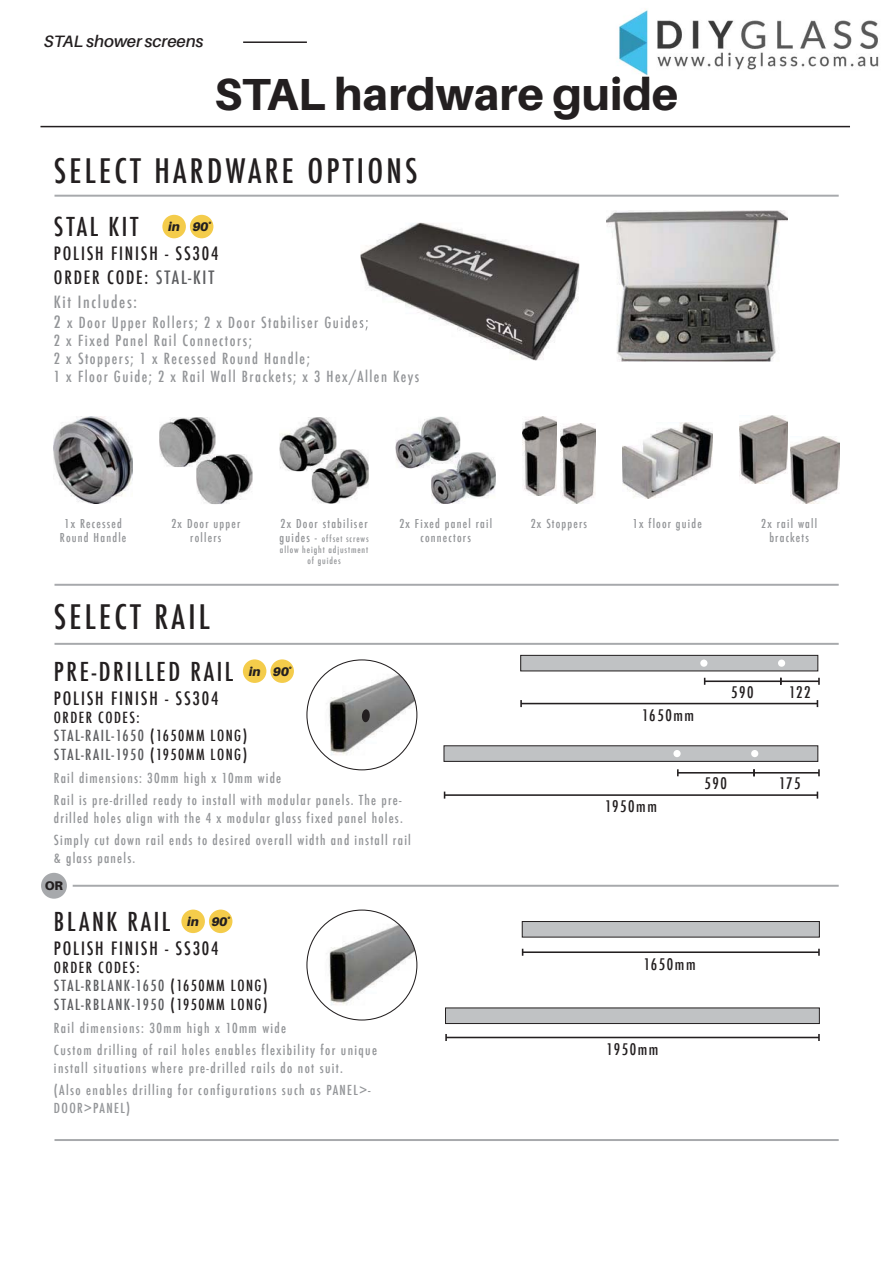
<style>
.page{position:relative;width:893px;height:1263px;background:#fff}
.page>*{position:absolute;margin:0;border:0;box-sizing:border-box;transform-origin:0 0}
.t1{font:800 45px "Aileron";color:#231f20}
.t2{font:500 condensed 33px "Futura";letter-spacing:.1em;color:#231f20}
.t3{font:500 condensed 25.5px "Futura";letter-spacing:.1em;color:#231f20}
.t4{font:500 condensed 18px/24px "Futura";letter-spacing:.1em;color:#231f20}
.t5{font:italic 600 16.5px "Aileron";color:#231f20}
.t6{font:500 condensed 16.5px "Futura";letter-spacing:.1em;color:#939598}
.t7{font:500 condensed 15.6px "Futura";letter-spacing:.1em;color:#231f20}
.t8{font:500 condensed 15px/18px "Futura";letter-spacing:.1em;color:#939598}
.t9{font:500 condensed 15px/18px "Futura";letter-spacing:.1em;color:#231f20}
.t10{font:500 condensed 15px "Futura";letter-spacing:.1em;color:#5c5d60}
.t11{font:500 condensed 13.5px/22.2px "Futura";letter-spacing:.09em;color:#939598}
.t12{font:italic 900 12.6px "Aileron";letter-spacing:-.02em;color:#231f20}
.t13{font:900 12.6px "Aileron";color:#231f20}
.t14{font:500 condensed 12px/14.4px "Futura";letter-spacing:.1em;color:#939598;text-align:center}
.t15{font:500 condensed 9px/10.8px "Futura";letter-spacing:.1em;color:#939598;text-align:center}
.s1{color:#5c5d60}
.s2{font-size:16.5px}
.s3{font-size:12px}
.s4{color:#231f20}
</style>
<div class="page">
<hr style="left:243px;top:41px;width:64px;height:2px;background:#231f20">
<hr style="left:40px;top:126px;width:810px;height:1px;background:#231f20">
<div style="left:243px;top:659px;width:23px;height:24px;background:#f4cc4b;border-radius:50%"></div>
<div style="left:181px;top:910px;width:24px;height:23px;background:#f4cc4b;border-radius:50%"></div>
<div style="left:270px;top:659px;width:24px;height:24px;background:#f4cc4b;border-radius:50%"></div>
<div style="left:209px;top:910px;width:23px;height:23px;background:#f4cc4b;border-radius:50%"></div>
<hr style="left:54px;top:643px;width:785px;height:2px;background:#a7a9ac">
<div style="left:162px;top:215px;width:24px;height:23px;background:#f4cc4b;border-radius:50%"></div>
<div style="left:190px;top:215px;width:23px;height:23px;background:#f4cc4b;border-radius:50%"></div>
<hr style="left:54px;top:195px;width:785px;height:2px;background:#a7a9ac">
<hr style="left:54px;top:584px;width:785px;height:2px;background:#a7a9ac">
<img style="left:360px;top:223px;width:219px;height:137px">
<img style="left:360px;top:315px;width:8px;height:16px">
<img style="left:606px;top:211px;width:181px;height:150px">
<img style="left:54px;top:417px;width:79px;height:87px">
<img style="left:159px;top:417px;width:56px;height:50px">
<img style="left:196px;top:454px;width:57px;height:50px">
<img style="left:196px;top:454px;width:19px;height:13px">
<img style="left:523px;top:416px;width:34px;height:80px">
<img style="left:561px;top:424px;width:34px;height:80px">
<img style="left:622px;top:423px;width:91px;height:75px">
<img style="left:739px;top:416px;width:49px;height:68px">
<img style="left:790px;top:436px;width:49px;height:68px">
<img style="left:279px;top:417px;width:57px;height:54px">
<img style="left:312px;top:449px;width:57px;height:55px">
<img style="left:312px;top:449px;width:24px;height:22px">
<img style="left:395px;top:417px;width:65px;height:51px">
<img style="left:431px;top:452px;width:65px;height:52px">
<img style="left:431px;top:452px;width:29px;height:16px">
<img style="left:320px;top:913px;width:97px;height:95px">
<hr style="left:73px;top:885px;width:766px;height:2px;background:#a7a9ac">
<hr style="left:54px;top:1139px;width:785px;height:2px;background:#a7a9ac">
<div style="left:521px;top:655px;width:297px;height:16px;background:#c0c2c4"></div>
<div style="left:520px;top:655px;width:298px;height:16px;border:1px solid #231f20"></div>
<div style="left:778px;top:660px;width:7px;height:7px;background:#fff;border-radius:50%"></div>
<div style="left:700px;top:660px;width:7px;height:7px;background:#fff;border-radius:50%"></div>
<hr style="left:521px;top:703px;width:296px;height:1px;background:#231f20">
<svg style="left:520px;top:700px;width:2px;height:7px"></svg>
<hr style="left:705px;top:680px;width:76px;height:2px;background:#231f20">
<hr style="left:781px;top:680px;width:38px;height:2px;background:#231f20">
<svg style="left:818px;top:678px;width:2px;height:7px"></svg>
<div style="left:444px;top:746px;width:374px;height:15px;background:#c0c2c4"></div>
<div style="left:444px;top:746px;width:374px;height:16px;border:1px solid #231f20"></div>
<div style="left:751px;top:750px;width:7px;height:7px;background:#fff;border-radius:50%"></div>
<div style="left:673px;top:750px;width:8px;height:7px;background:#fff;border-radius:50%"></div>
<hr style="left:444px;top:794px;width:373px;height:2px;background:#231f20">
<hr style="left:678px;top:772px;width:76px;height:2px;background:#231f20">
<hr style="left:754px;top:772px;width:65px;height:2px;background:#231f20">
<svg style="left:818px;top:769px;width:2px;height:7px"></svg>
<div style="left:522px;top:922px;width:297px;height:15px;background:#c0c2c4"></div>
<div style="left:522px;top:921px;width:297px;height:16px;border:1px solid #231f20"></div>
<hr style="left:523px;top:951px;width:296px;height:2px;background:#231f20">
<svg style="left:818px;top:949px;width:2px;height:7px"></svg>
<div style="left:445px;top:1008px;width:374px;height:16px;background:#c0c2c4"></div>
<div style="left:445px;top:1008px;width:374px;height:16px;border:1px solid #231f20"></div>
<hr style="left:446px;top:1037px;width:373px;height:1px;background:#231f20">
<svg style="left:445px;top:1034px;width:2px;height:7px"></svg>
<svg style="left:818px;top:1034px;width:2px;height:7px"></svg>
<img style="left:320px;top:663px;width:97px;height:95px">
<div style="left:362px;top:709px;width:8px;height:13px;background:#231f20;border-radius:50%"></div>
<div style="left:41px;top:873px;width:26px;height:26px;background:#a7a9ac;border-radius:50%"></div>
<img style="left:618px;top:9px;width:261px;height:67px">
<img style="left:642px;top:76px;width:8px;height:2px">
<p class="t5" style="left:44px;top:32px;width:161px">STAL shower screens</p>
<h1 class="t1" style="left:214px;top:75px;width:465px">STAL hardware guide</h1>
<h2 class="t2" style="left:54px;top:151px;width:365px">SELECT HARDWARE OPTIONS</h2>
<p class="t12" style="left:168px;top:219px;width:44px">in 90<sup>°</sup></p>
<h3 class="t3" style="left:54px;top:211px;width:86px">STAL KIT</h3>
<h3 class="t4" style="left:54px;top:241px;width:166px">POLISH FINISH - SS304<br>ORDER CODE: <span class="s1">STAL-KIT</span></h3>
<p class="t6" style="left:54px;top:292px;width:84px">Kit Includes:</p>
<p class="t8" style="left:54px;top:313px;width:367px"><span class="s2">2</span> x Door Upper Rollers; 2 x Door Stabiliser Guides;<br>2 x Fixed Panel Rail Connectors;<br>2 x Stoppers; 1 x Recessed Round Handle;<br>1 x Floor Guide; 2 x Rail Wall Brackets; x 3 Hex/Allen Keys</p>
<p class="t14" style="left:60px;top:516px;width:68px">1x Recessed<br>Round Handle</p>
<p class="t14" style="left:171px;top:516px;width:70px">2x Door upper rollers</p>
<p class="t14" style="left:399px;top:516px;width:94px">2x Fixed panel rail connectors</p>
<p class="t14" style="left:531px;top:516px;width:58px">2x Stoppers</p>
<p class="t14" style="left:633px;top:516px;width:71px">1x floor guide</p>
<p class="t14" style="left:761px;top:516px;width:57px">2x rail wall brackets</p>
<p class="t14" style="left:281px;top:516px;width:88px">2x Door stabiliser</p>
<p class="t15" style="left:279px;top:534px;width:91px"><span class="s3">guides -</span> offset screws allow height adjustment of guides</p>
<h2 class="t2" style="left:54px;top:596px;width:157px">SELECT RAIL</h2>
<h3 class="t3" style="left:54px;top:655px;width:181px">PRE-DRILLED RAIL</h3>
<h3 class="t4" style="left:54px;top:686px;width:166px">POLISH FINISH - SS304</h3>
<p class="t9" style="left:54px;top:708px;width:195px">ORDER CODES:<br><span class="s1">STAL-RAIL-1650</span> (1650MM LONG)</p>
<p class="t10" style="left:54px;top:746px;width:195px">STAL-RAIL-1950 <span class="s4">(1950MM LONG)</span></p>
<p class="t11" style="left:54px;top:766px;width:349px">Rail dimensions: 30mm high x 10mm wide<br>Rail is pre-drilled ready to install with modular panels. The pre-</p>
<p class="t11" style="left:54px;top:807px;width:358px">drilled holes align with the 4 x modular glass fixed panel holes.<br>Simply cut down rail ends to desired overall width and install rail</p>
<p class="t11" style="left:54px;top:847px;width:83px">&amp; glass panels.</p>
<p class="t12" style="left:249px;top:664px;width:13px">in</p>
<p class="t12" style="left:273px;top:664px;width:20px">90<sup>°</sup></p>
<p class="t13" style="left:45px;top:879px;width:20px">OR</p>
<h3 class="t3" style="left:54px;top:906px;width:118px">BLANK RAIL</h3>
<h3 class="t4" style="left:54px;top:936px;width:166px">POLISH FINISH - SS304</h3>
<p class="t9" style="left:54px;top:958px;width:215px">ORDER CODES:<br><span class="s1">STAL-RBLANK-1650</span> (1650MM LONG)</p>
<p class="t10" style="left:54px;top:996px;width:215px">STAL-RBLANK-1950 <span class="s4">(1950MM LONG)</span></p>
<p class="t11" style="left:54px;top:1016px;width:324px">Rail dimensions: 30mm high x 10mm wide<br>Custom drilling of rail holes enables flexibility for unique</p>
<p class="t11" style="left:54px;top:1057px;width:318px">install situations where pre-drilled rails do not suit. (Also enables drilling for configurations such as PANEL&gt;-</p>
<p class="t11" style="left:54px;top:1097px;width:78px">DOOR&gt;PANEL)</p>
<p class="t12" style="left:187px;top:914px;width:13px">in</p>
<p class="t12" style="left:211px;top:914px;width:20px">90<sup>°</sup></p>
<p class="t7" style="left:642px;top:706px;width:53px">1650mm</p>
<p class="t7" style="left:731px;top:682px;width:24px">590</p>
<p class="t7" style="left:605px;top:797px;width:53px">1950mm</p>
<p class="t7" style="left:704px;top:774px;width:24px">590</p>
<p class="t7" style="left:789px;top:682px;width:23px">122</p>
<p class="t7" style="left:779px;top:774px;width:23px">175</p>
<p class="t7" style="left:644px;top:954px;width:53px">1650mm</p>
<p class="t7" style="left:607px;top:1040px;width:53px">1950mm</p>
</div>
